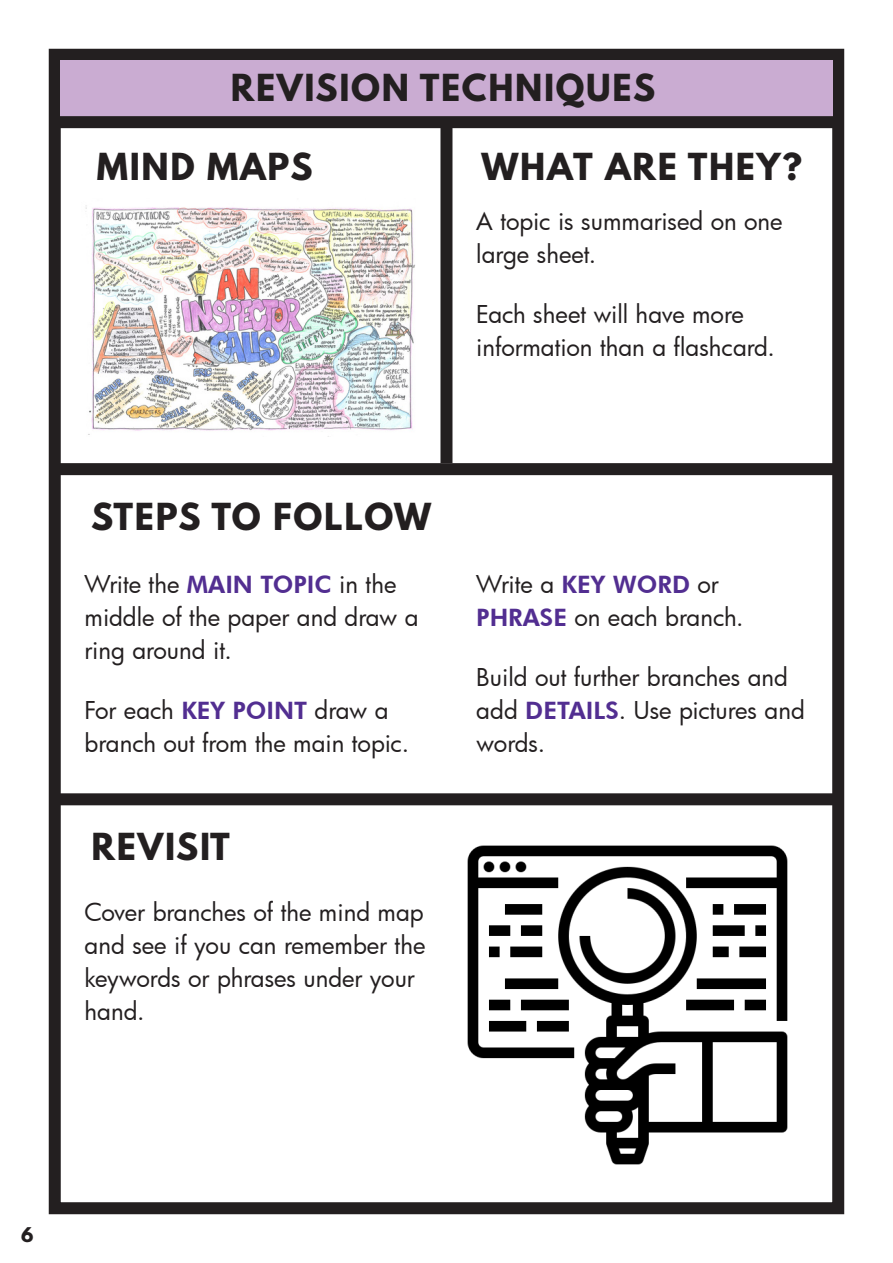
<style>
.page{position:relative;width:893px;height:1263px;background:#fff}
.page>*{position:absolute;margin:0;border:0;box-sizing:border-box;transform-origin:0 0}
.t1{font:700 33px "League Spartan";letter-spacing:.05em;color:#231f20}
.t2{font:24px/33px "Futura";color:#231f20}
.t3{font:700 18px "League Spartan";color:#231f20}
.s1{font-family:"Futura BT";font-weight:800;color:#522e91}
</style>
<div class="page">
<div style="left:49px;top:49px;width:795px;height:1165px;border:12px solid #231f20"></div>
<div style="left:60px;top:61px;width:772px;height:61px;background:#caacd2"></div>
<div style="left:51px;top:116px;width:785px;height:12px;background:#231f20"></div>
<div style="left:55px;top:463px;width:785px;height:12px;background:#231f20"></div>
<div style="left:440px;top:122px;width:12px;height:341px;background:#231f20"></div>
<div style="left:51px;top:793px;width:785px;height:12px;background:#231f20"></div>
<img style="left:85px;top:205px;width:330px;height:230px">
<img style="left:467px;top:845px;width:321px;height:320px">
<p class="t1" style="left:231px;top:62px;width:426px">REVISION TECHNIQUES</p>
<p class="t1" style="left:97px;top:141px;width:217px">MIND MAPS</p>
<p class="t1" style="left:482px;top:141px;width:322px">WHAT ARE THEY?</p>
<p class="t2" style="left:476px;top:204px;width:308px">A topic is summarised on one large sheet.</p>
<p class="t2" style="left:476px;top:297px;width:300px">Each sheet will have more information than a flashcard.</p>
<p class="t1" style="left:91px;top:491px;width:341px">STEPS TO FOLLOW</p>
<p class="t2" style="left:85px;top:567px;width:336px">Write the <span class="s1">MAIN TOPIC</span> in the middle of the paper and draw a ring around it.</p>
<p class="t2" style="left:85px;top:693px;width:326px">For each <span class="s1">KEY POINT</span> draw a branch out from the main topic.</p>
<p class="t1" style="left:91px;top:821px;width:140px">REVISIT</p>
<p class="t2" style="left:85px;top:895px;width:342px">Cover branches of the mind map and see if you can remember the keywords or phrases under your hand.</p>
<p class="t2" style="left:476px;top:567px;width:269px">Write a <span class="s1">KEY WORD</span> or<br><span class="s1">PHRASE</span> on each branch.</p>
<p class="t2" style="left:476px;top:660px;width:330px">Build out further branches and add <span class="s1">DETAILS</span>. Use pictures and words.</p>
<p class="t3" style="left:21px;top:1220px;width:14px">6</p>
</div>
